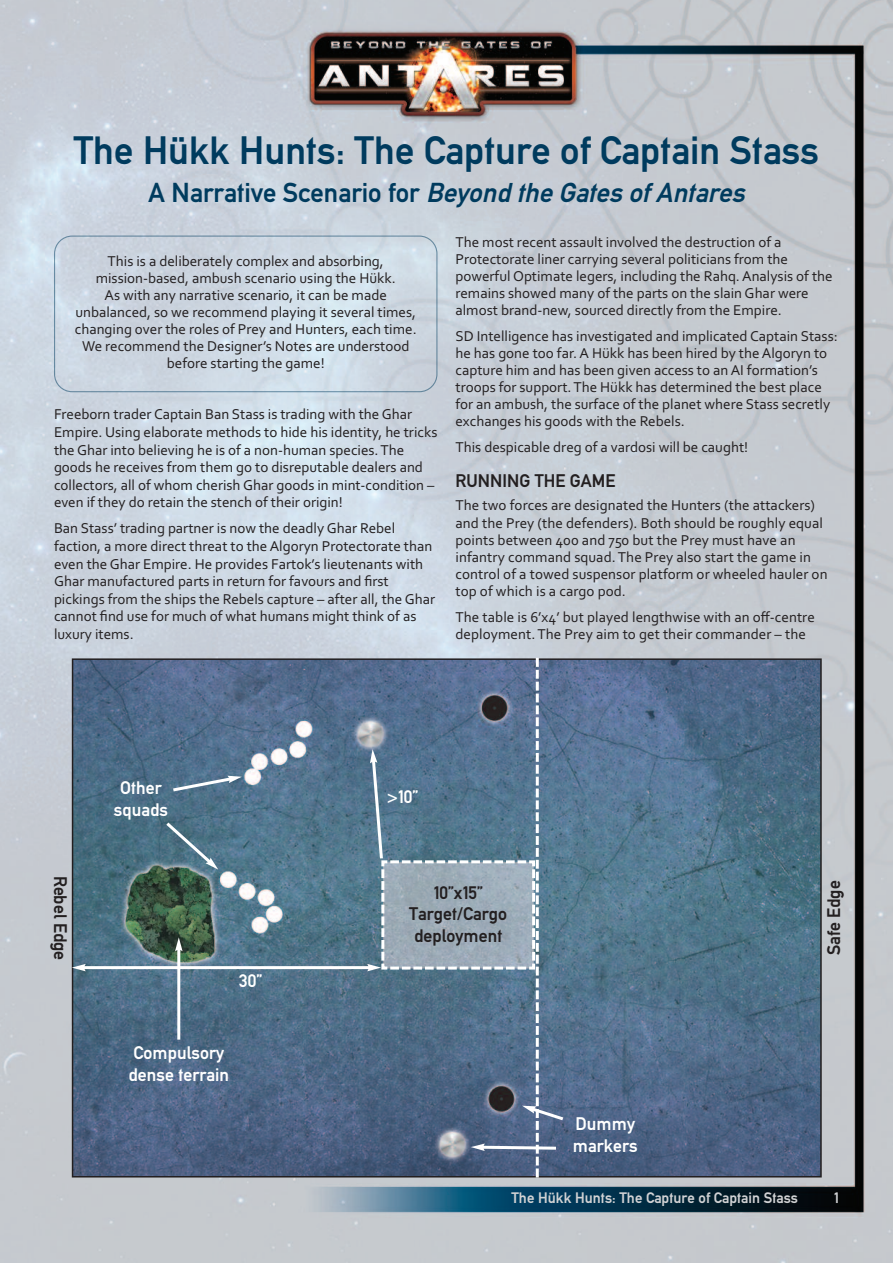
<style>
.page{position:relative;width:893px;height:1263px;background:#fff}
.page>*{position:absolute;margin:0;border:0;box-sizing:border-box;transform-origin:0 0}
.t1{font:39px "Alte DIN1451 Mittelschriftgepraegt";color:#003b5e}
.t2{font:italic 27px "Alte DIN1451 Mittelschriftgepraegt";color:#003b5e}
.t3{font:18px/21.6px "Alte DIN1451 Mittelschriftgepraegt";color:#231f20;text-align:center}
.t4{font:18px/21.6px "Alte DIN1451 Mittelschriftgepraegt";color:#fff}
.t5{font:15px/17.1px "Corbel";color:#231f20}
.t6{font:15px "Alte DIN1451 Mittelschriftgepraegt";color:#d1d2d4}
.s1{font-style:normal}
</style>
<div class="page">
<img style="left:0;top:0;width:893px;height:1263px">
<img style="left:75px;top:661px;width:744px;height:513px">
<svg style="left:54px;top:236px;width:383px;height:156px;background:#ccd7e2"></svg>
<hr style="left:83px;top:966px;width:287px;height:3px;background:#fff">
<svg style="left:72px;top:964px;width:14px;height:7px"></svg>
<hr style="left:177px;top:948px;width:3px;height:92px;background:#fff">
<svg style="left:175px;top:937px;width:8px;height:14px"></svg>
<svg style="left:170px;top:775px;width:72px;height:18px"></svg>
<svg style="left:163px;top:819px;width:55px;height:51px;background:#5c7d8e"></svg>
<svg style="left:367px;top:658px;width:200px;height:519px;background:#5f7891"></svg>
<h1 class="t1" style="left:74px;top:127px;width:747px">The Hükk Hunts: The Capture of Captain Stass</h1>
<h2 class="t2" style="left:148px;top:176px;width:604px"><span class="s1">A Narrative Scenario for</span> BeyondtheGatesofAntares</h2>
<p class="t5" style="left:75px;top:252px;width:343px;text-align:center">This is a deliberately complex and absorbing, mission-based, ambush scenario using the Hükk.<br>As with any narrative scenario, it can be made unbalanced, so we recommend playing it several times, changing over the roles of Prey and Hunters, each time.<br>We recommend the Designer’s Notes are understood before starting the game!</p>
<p class="t5" style="left:54px;top:405px;width:385px;line-height:17.5px">Freeborn trader Captain Ban Stass is trading with the Ghar Empire. Using elaborate methods to hide his identity, he tricks the Ghar into believing he is of a non-human species.The goods he receives from them go to disreputable dealers and collectors, all of whom cherish Ghar goods in mint-condition – even if they do retain the stench of their origin!</p>
<p class="t5" style="left:54px;top:519px;width:383px;line-height:17.5px">Ban Stass’ trading partner is now the deadly Ghar Rebel faction, a more direct threat to the Algoryn Protectorate than even the Ghar Empire. He provides Fartok’s lieutenants with Ghar manufactured parts in return for favours and first pickings from the ships the Rebels capture – after all, the Ghar cannot find use for much of what humans might think of as luxury items.</p>
<p class="t5" style="left:455px;top:233px;width:379px">The most recent assault involved the destruction of a Protectorate liner carrying several politicians from the powerful Optimate legers, including the Rahq. Analysis of the remains showed many of the parts on the slain Ghar were almost brand-new, sourced directly from the Empire.</p>
<p class="t5" style="left:455px;top:327px;width:384px">SD Intelligence has investigated and implicated Captain Stass: he has gone too far. A Hükk has been hired by the Algoryn to capture him and has been given access to an AI formation’s troops for support.The Hükk has determined the best place for an ambush, the surface of the planet where Stass secretly exchanges his goods with the Rebels.</p>
<p class="t5" style="left:455px;top:438px;width:294px">This despicable dreg of a vardosi will be caught!</p>
<p class="t3" style="left:455px;top:470px;width:162px">RUNNING THE GAME</p>
<p class="t5" style="left:455px;top:497px;width:374px">The two forces are designated the Hunters (the attackers) and the Prey (the defenders). Both should be roughly equal points between 400 and 750 but the Prey must have an infantry command squad. The Prey also start the game in control of a towed suspensor platform or wheeled hauler on top of which is a cargo pod.</p>
<p class="t5" style="left:455px;top:608px;width:361px">The table is 6’x4’ but played lengthwise with an off-centre deployment. The Prey aim to get their commander – the</p>
<p class="t4" style="left:114px;top:777px;width:56px;text-align:center">Other squads</p>
<p class="t4" style="left:387px;top:785px;width:33px">&gt;10”</p>
<p class="t3" style="left:72px;top:875px;width:86px;rotate:90deg">Rebel Edge</p>
<p class="t3" style="left:823px;top:955px;width:76px;rotate:-90deg">Safe Edge</p>
<p class="t3" style="left:409px;top:881px;width:99px">10”x15”<br>Target/Cargo deployment</p>
<p class="t4" style="left:239px;top:969px;width:25px">30”</p>
<p class="t4" style="left:129px;top:1042px;width:102px">Compulsory dense terrain</p>
<p class="t4" style="left:573px;top:1113px;width:66px">Dummy markers</p>
<p class="t6" style="left:511px;top:1188px;width:288px">The Hükk Hunts: The Capture of Captain Stass</p>
<p class="t6" style="left:834px;top:1188px;width:7px">1</p>
</div>
